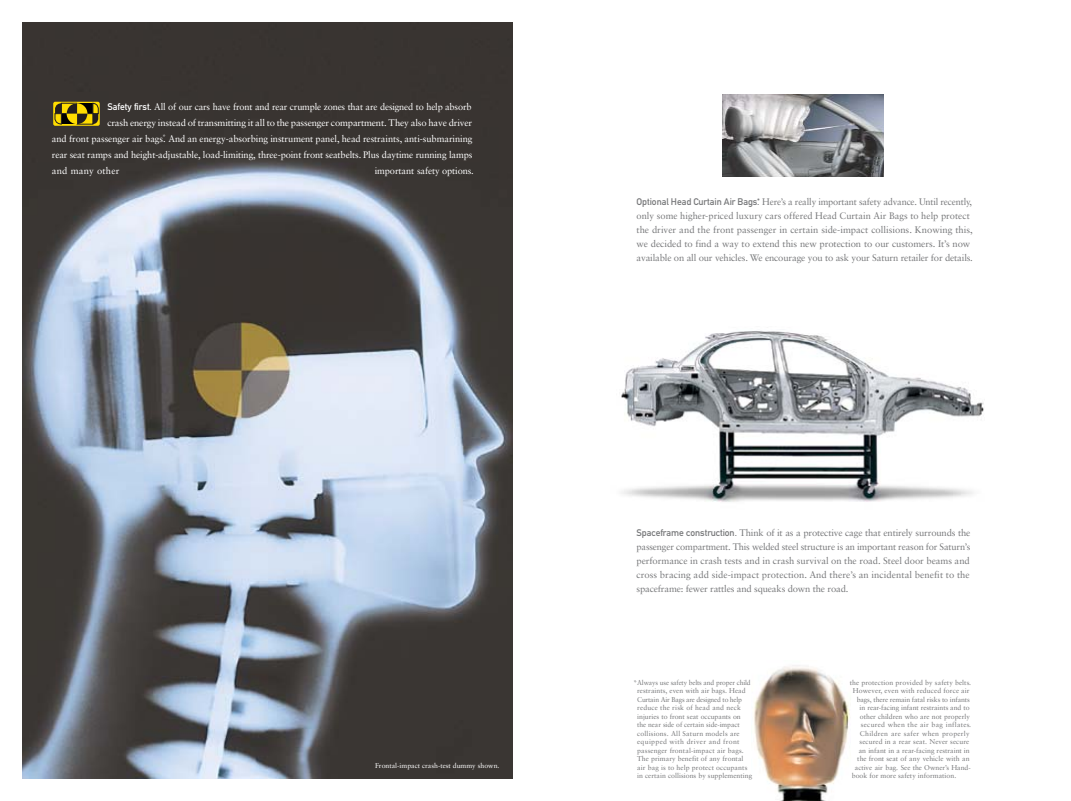
<style>
.page{position:relative;width:1071px;height:801px;background:#fff}
.page>*{position:absolute;margin:0;border:0;box-sizing:border-box;transform-origin:0 0}
.t1{font:9.5px/14px "Sabon";letter-spacing:-.005em;color:#77787a;text-align:justify}
.t2{font:9.5px "Sabon";letter-spacing:-.01em;color:#fff}
.t3{font:9.5px "Sabon";letter-spacing:.015em;color:#fff}
.t4{font:7px/8.5px "Sabon";letter-spacing:.005em;color:#77787a}
.t5{font:7px "Sabon";letter-spacing:-.015em;color:#77787a}
.t6{font:7px "Sabon";color:#fff}
.t7{font:7px "Sabon";letter-spacing:.04em;color:#77787a}
.t8{font:7px "Sabon";letter-spacing:.035em;color:#77787a}
.s1{font-family:"DIN Mittelschrift"}
.s2{font-family:"DIN Mittelschrift";font-size:8px}
</style>
<div class="page">
<img style="left:22px;top:22px;width:491px;height:756px">
<img style="left:621px;top:331px;width:363px;height:171px">
<img style="left:722px;top:94px;width:161px;height:83px">
<svg style="left:53px;top:102px;width:47px;height:24px"></svg>
<div style="left:77px;top:103px;width:16px;height:11px;background:#000"></div>
<div style="left:77px;top:113px;width:16px;height:11px;background:#fd0;border:1px solid #231f1f"></div>
<svg style="left:93px;top:103px;width:6px;height:21px"></svg>
<svg style="left:55px;top:103px;width:32px;height:21px"></svg>
<img style="left:753px;top:665px;width:97px;height:136px">
<p class="t2" style="left:107px;top:102px;width:366px"><span class="s1">Safety first.</span> All of our cars have front and rear crumple zones that are designed to help absorb</p>
<p class="t2" style="left:107px;top:118px;width:366px">crash energy instead of transmitting it all to the passenger compartment. They also have driver</p>
<p class="t2" style="left:52px;top:134px;width:422px">and front passenger air bags.<sup>*</sup> And an energy-absorbing instrument panel, head restraints, anti-submarining</p>
<p class="t2" style="left:52px;top:150px;width:422px">rear seat ramps and height-adjustable, load-limiting, three-point front seatbelts. Plus daytime running lamps</p>
<p class="t3" style="left:52px;top:166px;width:69px">and many other</p>
<p class="t2" style="left:375px;top:166px;width:101px">important safety options.</p>
<p class="t6" style="left:375px;top:763px;width:126px">Frontal-impact crash-test dummy shown.</p>
<p class="t1" style="left:637px;top:195px;width:338px;text-align:left"><span class="s1">Optional Head Curtain Air Bags.</span><span class="s2">*</span> Here’s a really important safety advance. Until recently, only some higher-priced luxury cars offered Head Curtain Air Bags to help protect the driver and the front passenger in certain side-impact collisions. Knowing this, we decided to find a way to extend this new protection to our customers. It’s now available on all our vehicles. We encourage you to ask your Saturn retailer for details.</p>
<p class="t1" style="left:637px;top:526px;width:335px"><span class="s1">Spaceframe construction.</span> Think of it as a protective cage that entirely surrounds the passenger compartment. This welded steel structure is an important reason for Saturn’s performance in crash tests and in crash survival on the road. Steel door beams and cross bracing add side-impact protection. And there’s an incidental benefit to the spaceframe: fewer rattles and squeaks down the road.</p>
<p class="t4" style="left:637px;top:678px;width:117px;text-indent:-4px">*Always use safety belts and proper child restraints, even with air bags. Head Curtain Air Bags are designed to help reduce the risk of head and neck injuries to front seat occupants on<br>the near side of certain side-impact collisions. All Saturn models are equipped with driver and front passenger frontal-impact air bags.<br>The primary benefit of any frontal air bag is to help protect occupants in certain collisions by supplementing</p>
<p class="t4" style="left:850px;top:679px;width:123px">the protection provided by safety belts.</p>
<p class="t4" style="left:853px;top:687px;width:118px">However, even with reduced force air</p>
<p class="t5" style="left:857px;top:697px;width:115px">bags, there remain fatal risks to infants</p>
<p class="t4" style="left:860px;top:704px;width:112px">in rear-facing infant restraints and to</p>
<p class="t4" style="left:860px;top:713px;width:112px">other children who are not properly</p>
<p class="t7" style="left:861px;top:722px;width:112px">secured when the air bag inflates.</p>
<p class="t8" style="left:860px;top:731px;width:111px">Children are safer when properly</p>
<p class="t4" style="left:860px;top:738px;width:111px">secured in a rear seat. Never secure</p>
<p class="t4" style="left:859px;top:747px;width:113px">an infant in a rear-facing restraint in</p>
<p class="t4" style="left:857px;top:755px;width:114px">the front seat of any vehicle with an</p>
<p class="t4" style="left:855px;top:764px;width:117px">active air bag. See the Owner’s Hand-</p>
<p class="t4" style="left:852px;top:772px;width:106px">book for more safety information.</p>
</div>
